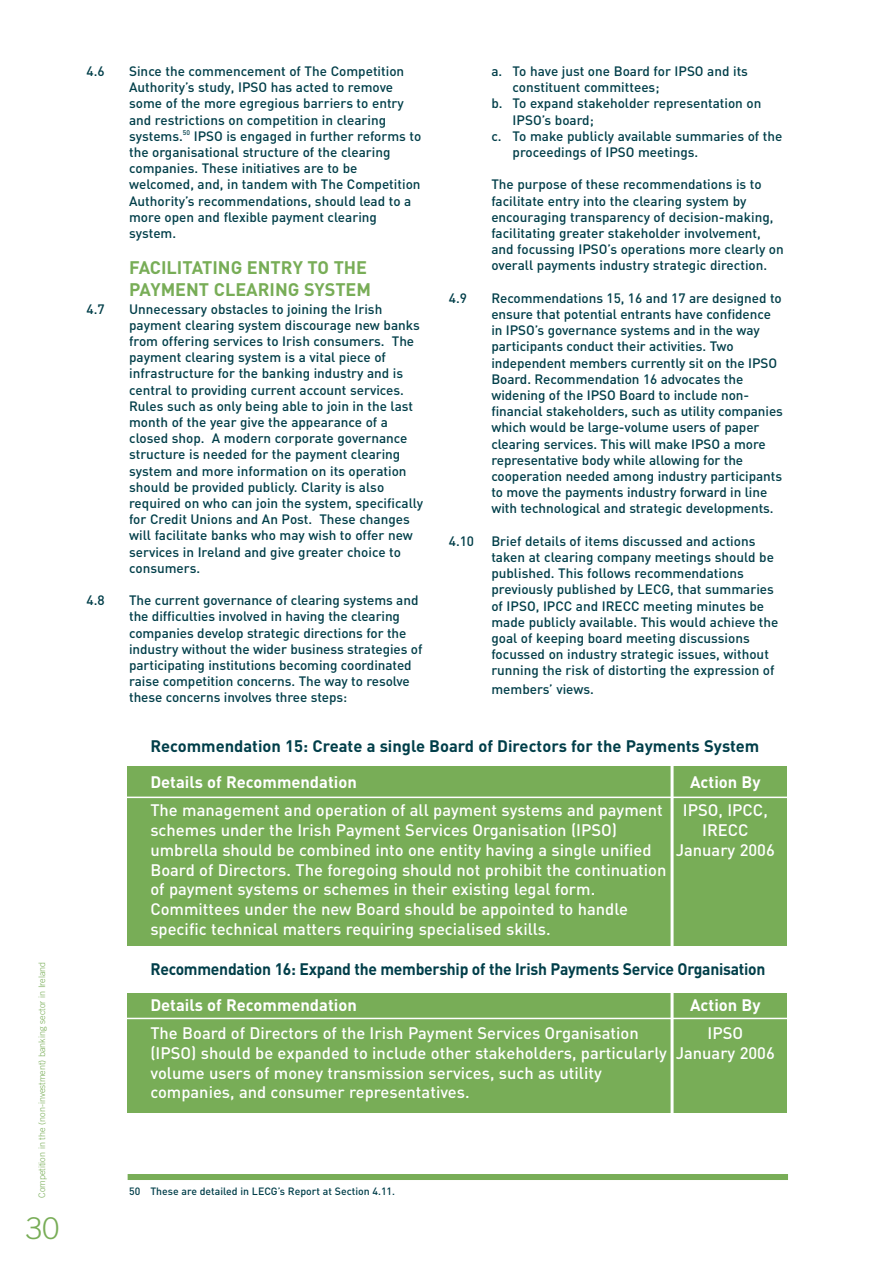
<style>
.page{position:relative;width:893px;height:1263px;background:#fff}
.page>*{position:absolute;margin:0;border:0;box-sizing:border-box;transform-origin:0 0}
.t1{font:300 30px "Trade Gothic";color:#78ad57}
.t2{font:700 18px/21.6px "DIN";color:#78ad57}
.t3{font:500 16.5px/19.8px "DIN";color:#fff}
.t4{font:700 16.5px "DIN";letter-spacing:-.015em;color:#003e49;scale:.95 1}
.t5{font:700 16.5px "DIN";letter-spacing:-.015em;color:#003e49}
.t6{font:700 16.5px "DIN";color:#fff}
.t7{font:500 13.5px/16.2px "DIN";color:#003e49}
.t8{font:500 10.5px "DIN";color:#003e49}
.t9{font:300 9px "Trade Gothic";color:#78ad57}
</style>
<div class="page">
<div style="left:128px;top:1174px;width:660px;height:6px;background:#78ad57"></div>
<div style="left:128px;top:767px;width:659px;height:179px;background:#78ad57"></div>
<hr style="left:670px;top:761px;width:3px;height:187px;background:#fff">
<div style="left:128px;top:993px;width:659px;height:119px;background:#78ad57"></div>
<hr style="left:670px;top:985px;width:3px;height:132px;background:#fff">
<hr style="left:125px;top:797px;width:674px;height:1px;background:#fff">
<hr style="left:123px;top:1018px;width:674px;height:1px;background:#fff">
<p class="t9" style="left:39px;top:1198px;width:237px;rotate:-90deg">Competition in the (non-investment) banking sector in Ireland</p>
<h1 class="t1" style="left:26px;top:1218px;width:35px">30</h1>
<p class="t7" style="left:87px;top:65px;width:20px">4.6</p>
<p class="t7" style="left:129px;top:65px;width:294px">Since the commencement of The Competition Authority’s study, IPSO has acted to remove some of the more egregious barriers to entry and restrictions on competition in clearing systems.<sup>50</sup> IPSO is engaged in further reforms to the organisational structure of the clearing companies. These initiatives are to be welcomed, and, in tandem with The Competition Authority’s recommendations, should lead to a more open and flexible payment clearing system.</p>
<h2 class="t2" style="left:129px;top:258px;width:243px">FACILITATING ENTRY TO THE<br>PAYMENT CLEARING SYSTEM</h2>
<p class="t7" style="left:87px;top:302px;width:20px">4.7</p>
<p class="t7" style="left:129px;top:302px;width:295px">Unnecessary obstacles to joining the Irish payment clearing system discourage new banks from offering services to Irish consumers. The payment clearing system is a vital piece of infrastructure for the banking industry and is central to providing current account services.<br>Rules such as only being able to join in the last month of the year give the appearance of a closed shop. A modern corporate governance structure is needed for the payment clearing system and more information on its operation should be provided publicly. Clarity is also required on who can join the system, specifically for Credit Unions and An Post. These changes will facilitate banks who may wish to offer new services in Ireland and give greater choice to consumers.</p>
<p class="t7" style="left:87px;top:594px;width:20px">4.8</p>
<p class="t7" style="left:129px;top:594px;width:295px">The current governance of clearing systems and the difficulties involved in having the clearing companies develop strategic directions for the industry without the wider business strategies of participating institutions becoming coordinated raise competition concerns. The way to resolve these concerns involves three steps:</p>
<p class="t7" style="left:491px;top:65px;width:258px">a. To have just one Board for IPSO and its</p>
<p class="t7" style="left:512px;top:81px;width:148px">constituent committees;</p>
<p class="t7" style="left:491px;top:97px;width:271px">b. To expand stakeholder representation on</p>
<p class="t7" style="left:512px;top:113px;width:83px">IPSO’s board;</p>
<p class="t7" style="left:491px;top:129px;width:292px">c. To make publicly available summaries of the</p>
<p class="t7" style="left:512px;top:146px;width:187px">proceedings of IPSO meetings.</p>
<p class="t7" style="left:491px;top:178px;width:294px">The purpose of these recommendations is to facilitate entry into the clearing system by encouraging transparency of decision-making, facilitating greater stakeholder involvement, and focussing IPSO’s operations more clearly on overall payments industry strategic direction.</p>
<p class="t7" style="left:449px;top:291px;width:20px">4.9</p>
<p class="t7" style="left:491px;top:291px;width:293px">Recommendations 15, 16 and 17 are designed to ensure that potential entrants have confidence in IPSO’s governance systems and in the way participants conduct their activities. Two independent members currently sit on the IPSO Board. Recommendation 16 advocates the widening of the IPSO Board to include non&shy;financial stakeholders, such as utility companies which would be large-volume users of paper clearing services. This will make IPSO a more representative body while allowing for the cooperation needed among industry participants to move the payments industry forward in line with technological and strategic developments.</p>
<p class="t7" style="left:449px;top:534px;width:27px">4.10</p>
<p class="t7" style="left:491px;top:534px;width:289px">Brief details of items discussed and actions taken at clearing company meetings should be published. This follows recommendations previously published by LECG, that summaries of IPSO, IPCC and IRECC meeting minutes be made publicly available. This would achieve the goal of keeping board meeting discussions focussed on industry strategic issues, without running the risk of distorting the expression of</p>
<p class="t7" style="left:491px;top:683px;width:104px">members’ views.</p>
<p class="t5" style="left:150px;top:740px;width:610px">Recommendation 15: Create a single Board of Directors for the Payments System</p>
<p class="t6" style="left:150px;top:776px;width:208px">Details of Recommendation</p>
<p class="t6" style="left:690px;top:776px;width:72px">Action By</p>
<p class="t3" style="left:150px;top:802px;width:619px">The management and operation of all payment systems and payment IPSO, IPCC, schemes under the Irish Payment Services Organisation (IPSO)</p>
<p class="t3" style="left:702px;top:822px;width:48px">IRECC</p>
<p class="t3" style="left:150px;top:842px;width:502px">umbrella should be combined into one entity having a single unified</p>
<p class="t3" style="left:675px;top:842px;width:101px">January 2006</p>
<p class="t3" style="left:150px;top:862px;width:517px">Board of Directors. The foregoing should not prohibit the continuation of payment systems or schemes in their existing legal form.<br>Committees under the new Board should be appointed to handle specific technical matters requiring specialised skills.</p>
<p class="t4" style="left:150px;top:963px;width:649px">Recommendation 16: Expand the membership of the Irish Payments Service Organisation</p>
<p class="t6" style="left:150px;top:999px;width:208px">Details of Recommendation</p>
<p class="t6" style="left:690px;top:999px;width:72px">Action By</p>
<p class="t3" style="left:150px;top:1025px;width:490px">The Board of Directors of the Irish Payment Services Organisation</p>
<p class="t3" style="left:150px;top:1025px;width:626px;text-indent:557px">IPSO (IPSO) should be expanded to include other stakeholders, particularly January 2006 volume users of money transmission services, such as utility<br>companies, and consumer representatives.</p>
<p class="t8" style="left:129px;top:1188px;width:267px">50 These are detailed in LECG’s Report at Section 4.11.</p>
</div>
